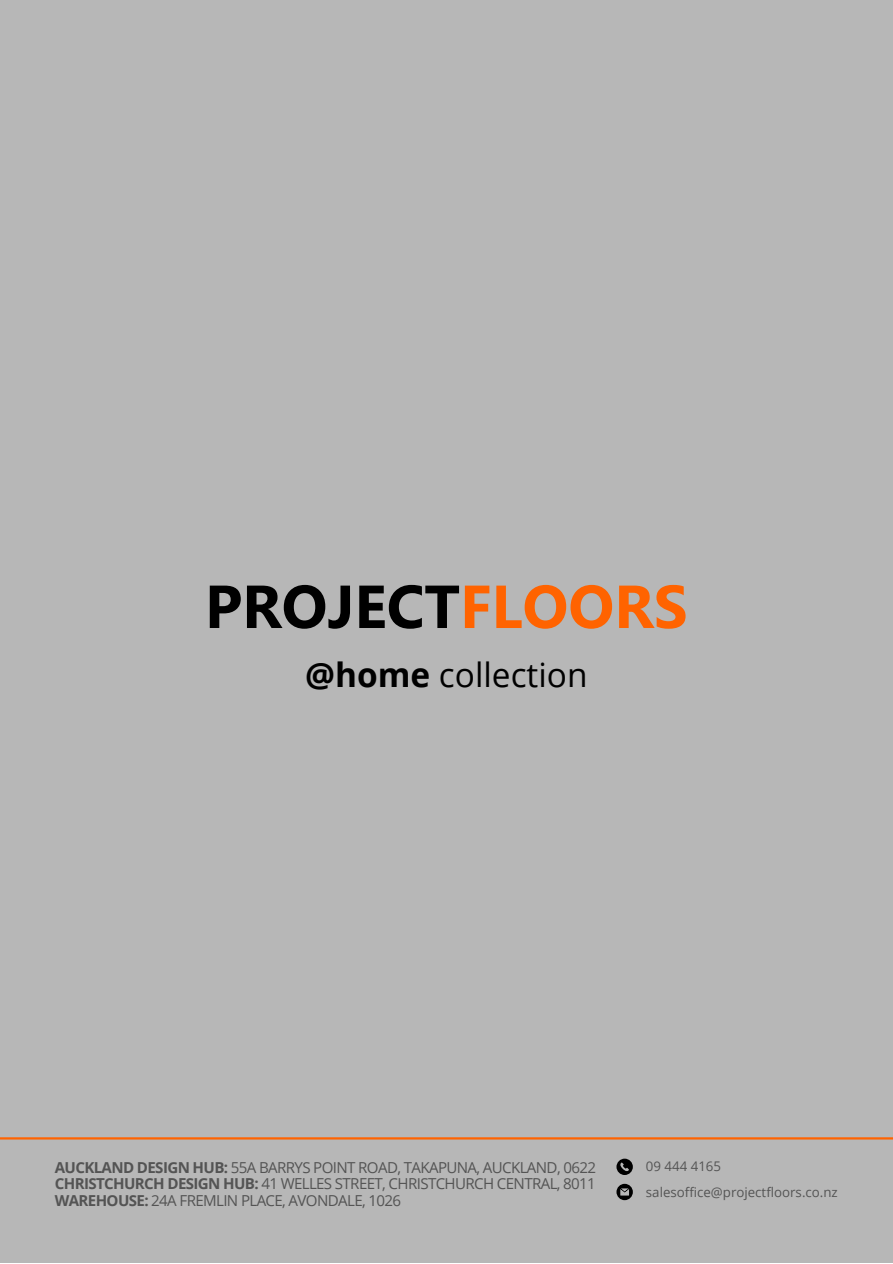
<style>
.page{position:relative;width:893px;height:1264px;background:#fff}
.page>*{position:absolute;margin:0;border:0;box-sizing:border-box;transform-origin:0 0}
.t1{font:700 60.45px "Segoe UI";color:#000}
.t2{font:33.45px "Open Sans";color:#000}
.t3{font:15.15px/16.4px "Open Sans";letter-spacing:-.04em;color:#545454;text-align:justify}
.t4{font:13.35px/25.5px "Open Sans";color:#545454}
.s1{color:#ff6300}
.s2{font-weight:700}
</style>
<div class="page">
<div style="left:0;top:0;width:892px;height:1262px;background:#b7b7b7"></div>
<hr style="left:0;top:1137px;width:892px;height:2px;background:#ff6300">
<svg style="left:616px;top:1158px;width:16px;height:16px"></svg>
<svg style="left:616px;top:1183px;width:16px;height:17px"></svg>
<h1 class="t1" style="left:205px;top:562px;width:484px">PROJECT<span class="s1">FLOORS</span></h1>
<h2 class="t2" style="left:305px;top:651px;width:284px"><span class="s2">@home</span> collection</h2>
<p class="t3" style="left:55px;top:1158px;width:542px"><span class="s2">AUCKLAND DESIGN HUB:</span> 55A BARRYS POINT ROAD, TAKAPUNA, AUCKLAND, 0622<br><span class="s2">CHRISTCHURCH DESIGN HUB:</span> 41 WELLES STREET, CHRISTCHURCH CENTRAL, 8011<br><span class="s2">WAREHOUSE:</span> 24A FREMLIN PLACE, AVONDALE, 1026</p>
<p class="t4" style="left:646px;top:1153px;width:193px">09 444 4165 salesoffice@projectfloors.co.nz</p>
</div>
